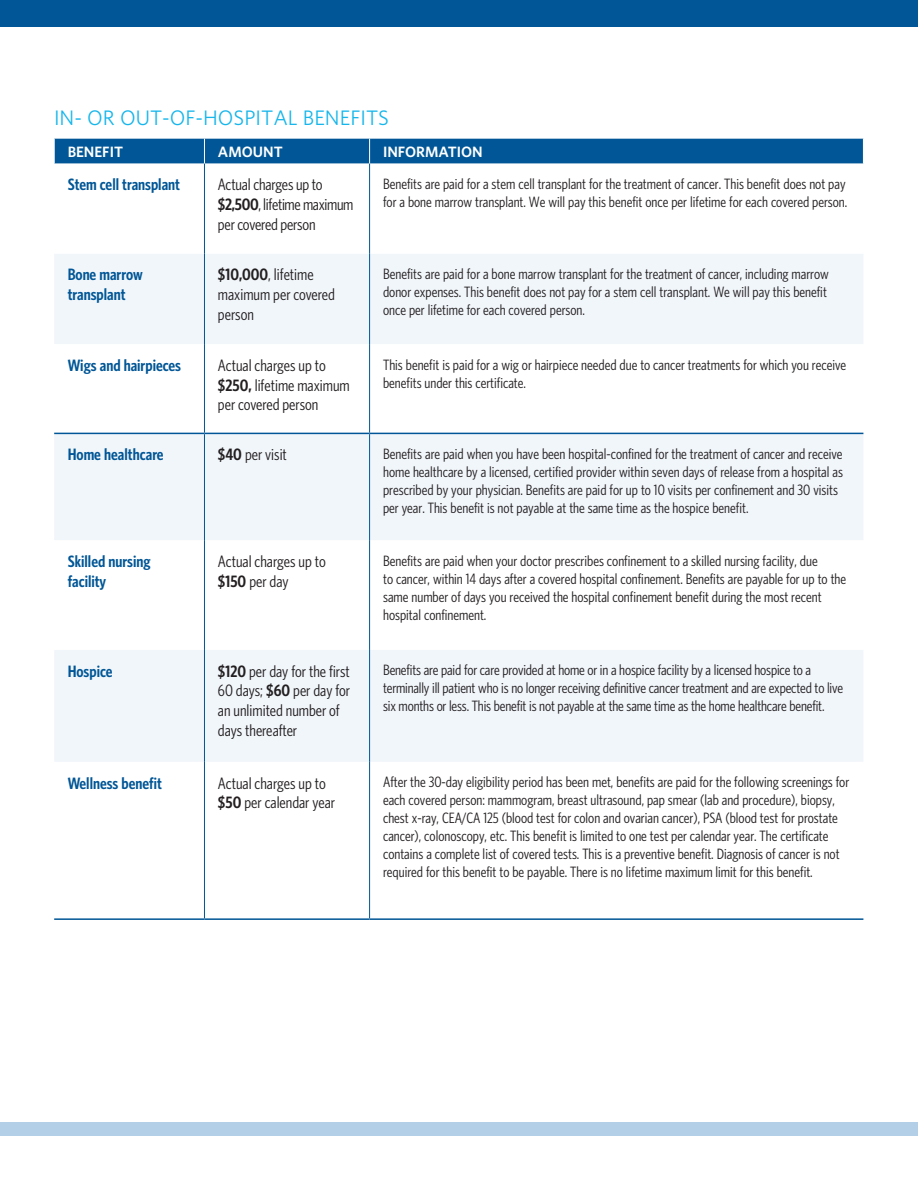
<style>
.page{position:relative;width:918px;height:1188px;background:#fff}
.page>*{position:absolute;margin:0;border:0;box-sizing:border-box;transform-origin:0 0}
.t1{font:21px "Whitney";color:#16b6eb}
.t2{font:16.5px/19.8px "Whitney Condensed";color:#231f20}
.t3{font:600 16.5px/19.8px "Whitney Condensed";color:#005696}
.t4{font:15px/18px "Whitney Condensed";color:#231f20}
.t5{font:600 15px "Whitney";color:#fff}
.s1{font-weight:600}
</style>
<div class="page">
<div style="left:0;top:0;width:918px;height:27px;background:#005696"></div>
<div style="left:54px;top:254px;width:809px;height:90px;background:#f1f6fb"></div>
<svg style="left:54px;top:434px;width:809px;height:328px;fill:#f1f6fb"></svg>
<div style="left:54px;top:139px;width:810px;height:25px;background:#005696"></div>
<hr style="left:204px;top:434px;width:1px;height:106px;background:#005696">
<hr style="left:369px;top:434px;width:1px;height:106px;background:#005696">
<hr style="left:204px;top:540px;width:1px;height:110px;background:#005696">
<hr style="left:369px;top:540px;width:1px;height:110px;background:#005696">
<hr style="left:204px;top:650px;width:1px;height:112px;background:#005696">
<hr style="left:369px;top:650px;width:1px;height:112px;background:#005696">
<hr style="left:204px;top:762px;width:1px;height:156px;background:#005696">
<hr style="left:369px;top:762px;width:1px;height:156px;background:#005696">
<hr style="left:54px;top:918px;width:150px;height:2px;background:#005696">
<hr style="left:204px;top:918px;width:166px;height:2px;background:#005696">
<hr style="left:370px;top:918px;width:493px;height:2px;background:#005696">
<hr style="left:204px;top:164px;width:1px;height:90px;background:#005696">
<hr style="left:369px;top:164px;width:1px;height:90px;background:#005696">
<hr style="left:204px;top:254px;width:1px;height:90px;background:#005696">
<hr style="left:369px;top:254px;width:1px;height:90px;background:#005696">
<hr style="left:204px;top:344px;width:1px;height:89px;background:#005696">
<hr style="left:369px;top:344px;width:1px;height:89px;background:#005696">
<hr style="left:54px;top:433px;width:150px;height:1px;background:#005696">
<hr style="left:204px;top:433px;width:166px;height:1px;background:#005696">
<hr style="left:370px;top:433px;width:493px;height:1px;background:#005696">
<div style="left:0;top:1122px;width:918px;height:14px;background:#b3cfe7"></div>
<h1 class="t1" style="left:54px;top:105px;width:336px">IN- OR OUT-OF-HOSPITAL BENEFITS</h1>
<p class="t5" style="left:68px;top:143px;width:57px">BENEFIT</p>
<p class="t5" style="left:218px;top:143px;width:66px">AMOUNT</p>
<p class="t5" style="left:383px;top:143px;width:101px">INFORMATION</p>
<p class="t3" style="left:68px;top:175px;width:114px">Stem cell transplant</p>
<p class="t2" style="left:218px;top:175px;width:137px">Actual charges up to <span class="s1">$2,500</span>, lifetime maximum per covered person</p>
<p class="t4" style="left:383px;top:175px;width:466px">Benefits are paid for a stem cell transplant for the treatment of cancer. This benefit does not pay for a bone marrow transplant. We will pay this benefit once per lifetime for each covered person.</p>
<p class="t3" style="left:68px;top:265px;width:76px">Bone marrow transplant</p>
<p class="t2" style="left:218px;top:265px;width:118px"><span class="s1">$10,000</span>, lifetime maximum per covered person</p>
<p class="t4" style="left:383px;top:265px;width:447px">Benefits are paid for a bone marrow transplant for the treatment of cancer, including marrow donor expenses. This benefit does not pay for a stem cell transplant. We will pay this benefit once per lifetime for each covered person.</p>
<p class="t3" style="left:68px;top:355px;width:115px">Wigs and hairpieces</p>
<p class="t2" style="left:218px;top:355px;width:133px">Actual charges up to <span class="s1">$250,</span> lifetime maximum per covered person</p>
<p class="t4" style="left:383px;top:355px;width:465px">This benefit is paid for a wig or hairpiece needed due to cancer treatments for which you receive benefits under this certificate.</p>
<p class="t3" style="left:68px;top:444px;width:97px">Home healthcare</p>
<p class="t2" style="left:218px;top:444px;width:70px"><span class="s1">$40</span> per visit</p>
<p class="t4" style="left:383px;top:444px;width:461px">Benefits are paid when you have been hospital-confined for the treatment of cancer and receive home healthcare by a licensed, certified provider within seven days of release from a hospital as prescribed by your physician. Benefits are paid for up to 10 visits per confinement and 30 visits per year. This benefit is not payable at the same time as the hospice benefit.</p>
<p class="t3" style="left:68px;top:551px;width:85px">Skilled nursing facility</p>
<p class="t2" style="left:218px;top:551px;width:109px">Actual charges up to <span class="s1">$150</span> per day</p>
<p class="t4" style="left:383px;top:551px;width:465px">Benefits are paid when your doctor prescribes confinement to a skilled nursing facility, due<br>to cancer, within 14 days after a covered hospital confinement. Benefits are payable for up to the same number of days you received the hospital confinement benefit during the most recent hospital confinement.</p>
<p class="t3" style="left:68px;top:661px;width:46px">Hospice</p>
<p class="t2" style="left:218px;top:661px;width:134px"><span class="s1">$120</span> per day for the first<br>60 days; <span class="s1">$60</span> per day for an unlimited number of days thereafter</p>
<p class="t4" style="left:383px;top:661px;width:462px">Benefits are paid for care provided at home or in a hospice facility by a licensed hospice to a terminally ill patient who is no longer receiving definitive cancer treatment and are expected to live six months or less. This benefit is not payable at the same time as the home healthcare benefit.</p>
<p class="t3" style="left:68px;top:773px;width:96px">Wellness benefit</p>
<p class="t2" style="left:218px;top:773px;width:119px">Actual charges up to <span class="s1">$50</span> per calendar year</p>
<p class="t4" style="left:383px;top:773px;width:468px">After the 30-day eligibility period has been met, benefits are paid for the following screenings for each covered person: mammogram, breast ultrasound, pap smear (lab and procedure), biopsy, chest x-ray, CEA/CA 125 (blood test for colon and ovarian cancer), PSA (blood test for prostate cancer), colonoscopy, etc. This benefit is limited to one test per calendar year. The certificate contains a complete list of covered tests. This is a preventive benefit. Diagnosis of cancer is not required for this benefit to be payable. There is no lifetime maximum limit for this benefit.</p>
</div>
